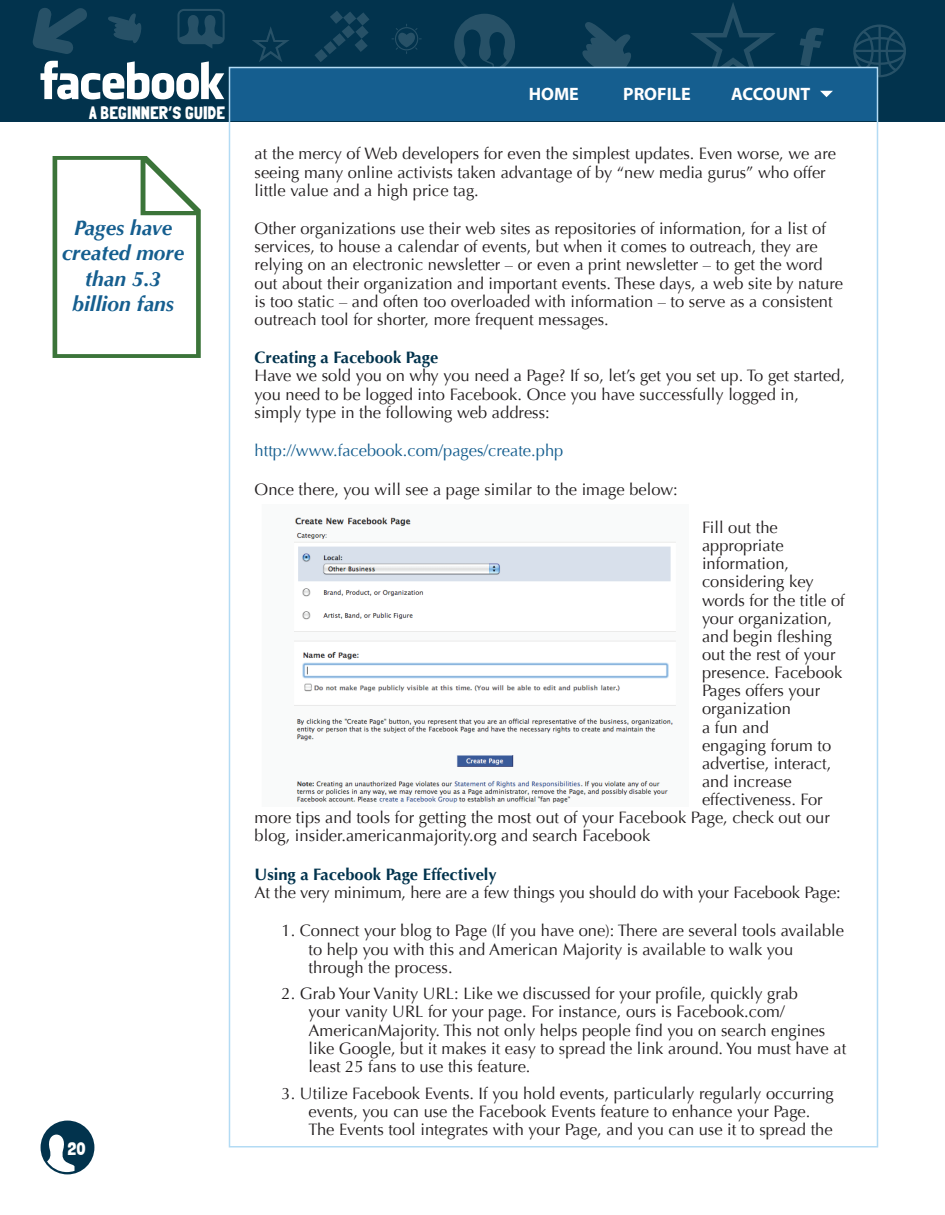
<style>
.page{position:relative;width:945px;height:1215px;background:#fff}
.page>*{position:absolute;margin:0;border:0;box-sizing:border-box;transform-origin:0 0}
.No_Spacing{font:italic 700 21px/25.2px "Optima";color:#155e8f;text-align:center}
.t1{font:700 18px "Myriad";color:#fff}
.t2{font:18px "Folk solid";color:#fff}
.t3{font:16.5px/18.1px "Optima";color:#231f20}
.t4{font:700 16.5px "Optima";color:#02334d}
.t5{font:16.5px "Optima";color:#155e8f}
</style>
<div class="page">
<div style="left:0;top:0;width:932px;height:121px;background:#02334d"></div>
<svg style="left:33px;top:8px;width:54px;height:46px"></svg>
<svg style="left:853px;top:25px;width:53px;height:52px"></svg>
<svg style="left:177px;top:9px;width:48px;height:39px"></svg>
<svg style="left:315px;top:11px;width:54px;height:51px"></svg>
<svg style="left:800px;top:28px;width:24px;height:38px"></svg>
<svg style="left:392px;top:24px;width:30px;height:30px"></svg>
<svg style="left:108px;top:14px;width:34px;height:29px"></svg>
<svg style="left:690px;top:3px;width:86px;height:64px"></svg>
<svg style="left:252px;top:27px;width:37px;height:35px"></svg>
<svg style="left:454px;top:14px;width:61px;height:53px"></svg>
<svg style="left:582px;top:22px;width:49px;height:45px"></svg>
<div style="left:229px;top:68px;width:649px;height:53px;background:#155e8f"></div>
<svg style="left:41px;top:61px;width:183px;height:38px"></svg>
<svg style="left:820px;top:91px;width:13px;height:6px"></svg>
<svg style="left:41px;top:1121px;width:53px;height:53px"></svg>
<div style="left:932px;top:0;width:13px;height:121px;background:#02334d"></div>
<img style="left:294px;top:517px;width:382px;height:287px">
<svg style="left:53px;top:156px;width:148px;height:202px"></svg>
<p class="t2" style="left:89px;top:102px;width:138px">A BEGINNER’S GUIDE</p>
<p class="No_Spacing" style="left:62px;top:215px;width:124px">Pages have created more than 5.3 billion fans</p>
<p class="t2" style="left:67px;top:1138px;width:20px">20</p>
<p class="t1" style="left:529px;top:84px;width:52px">HOME</p>
<p class="t1" style="left:623px;top:84px;width:69px">PROFILE</p>
<p class="t1" style="left:731px;top:84px;width:81px">ACCOUNT</p>
<p class="t3" style="left:255px;top:145px;width:583px">at the mercy of Web developers for even the simplest updates. Even worse, we are seeing many online activists taken advantage of by “new media gurus” who offer little value and a high price tag.</p>
<p class="t3" style="left:255px;top:220px;width:590px">Other organizations use their web sites as repositories of information, for a list of services, to house a calendar of events, but when it comes to outreach, they are relying on an electronic newsletter – or even a print newsletter – to get the word out about their organization and important events. These days, a web site by nature is too static – and often too overloaded with information – to serve as a consistent outreach tool for shorter, more frequent messages.</p>
<p class="t4" style="left:255px;top:348px;width:185px">Creating a Facebook Page</p>
<p class="t3" style="left:255px;top:367px;width:592px">Have we sold you on why you need a Page? If so, let’s get you set up. To get started, you need to be logged into Facebook. Once you have successfully logged in, simply type in the following web address:</p>
<p class="t5" style="left:255px;top:441px;width:310px">http://www.facebook.com/pages/create.php</p>
<p class="t3" style="left:255px;top:480px;width:425px">Once there, you will see a page similar to the image below:</p>
<p class="t3" style="left:702px;top:518px;width:77px">Fill out the</p>
<p class="t3" style="left:702px;top:537px;width:83px">appropriate</p>
<p class="t3" style="left:702px;top:555px;width:89px">information,</p>
<p class="t3" style="left:702px;top:573px;width:113px">considering key</p>
<p class="t3" style="left:702px;top:591px;width:144px">words for the title of</p>
<p class="t3" style="left:702px;top:609px;width:131px">your organization,</p>
<p class="t3" style="left:702px;top:627px;width:132px">and begin fleshing</p>
<p class="t3" style="left:702px;top:646px;width:135px">out the rest of your</p>
<p class="t3" style="left:702px;top:664px;width:142px">presence. Facebook</p>
<p class="t3" style="left:702px;top:682px;width:120px">Pages offers your</p>
<p class="t3" style="left:702px;top:700px;width:90px">organization</p>
<p class="t3" style="left:702px;top:718px;width:68px">a fun and</p>
<p class="t3" style="left:702px;top:736px;width:131px">engaging forum to</p>
<p class="t3" style="left:702px;top:754px;width:131px">advertise, interact,</p>
<p class="t3" style="left:702px;top:773px;width:91px">and increase</p>
<p class="t3" style="left:702px;top:791px;width:122px">effectiveness. For</p>
<p class="t3" style="left:255px;top:809px;width:577px">more tips and tools for getting the most out of your Facebook Page, check out our</p>
<p class="t3" style="left:255px;top:827px;width:397px">blog, insider.americanmajority.org and search Facebook</p>
<p class="t4" style="left:255px;top:865px;width:244px">Using a Facebook Page Effectively</p>
<p class="t3" style="left:255px;top:884px;width:588px">At the very minimum, here are a few things you should do with your Facebook Page:</p>
<p class="t3" style="left:309px;top:922px;width:537px;text-indent:-27px">1. Connect your blog to Page (If you have one): There are several tools available to help you with this and American Majority is available to walk you through the process.</p>
<p class="t3" style="left:309px;top:985px;width:539px;text-indent:-27px">2. Grab Your Vanity URL: Like we discussed for your profile, quickly grab<br>your vanity URL for your page. For instance, ours is Facebook.com/ AmericanMajority. This not only helps people find you on search engines like Google, but it makes it easy to spread the link around. You must have at least 25 fans to use this feature.</p>
<p class="t3" style="left:309px;top:1084px;width:527px;text-indent:-27px">3. Utilize Facebook Events. If you hold events, particularly regularly occurring events, you can use the Facebook Events feature to enhance your Page.<br>The Events tool integrates with your Page, and you can use it to spread the</p>
</div>
